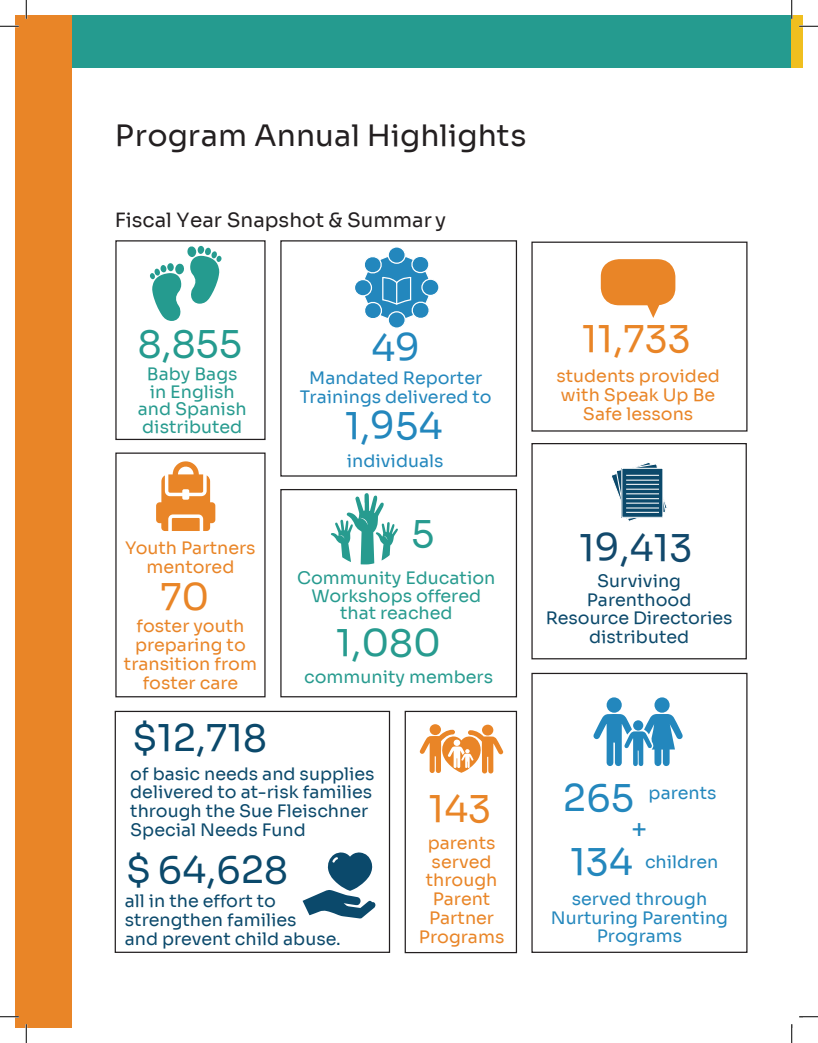
<style>
.page{position:relative;width:818px;height:1043px;background:#fff}
.page>*{position:absolute;margin:0;border:0;box-sizing:border-box;transform-origin:0 0}
.t1{font:37.5px "Sora";color:#0b496b}
.t2{font:37.5px "Sora";color:#e98527}
.t3{font:37.5px/77.6px "Sora";color:#2387bd;text-align:center}
.t4{font:37.5px "Sora";color:#279b8f}
.t5{font:37.5px "Sora";color:#259b8f}
.t6{font:37.5px "Sora";color:#12496c}
.t7{font:30px "Sora";color:#231f20}
.t8{font:27.5px "Sora";color:#2387bd}
.t9{font:20px "Sora";color:#231f20}
.t10{font:17.5px/18.8px "Sora";color:#0b496b}
.t11{font:17.5px/18.8px "Sora";color:#e98527;text-align:center}
.t12{font:17.5px/18.8px "Sora";color:#2387bd;text-align:center}
.t13{font:17.5px/17.5px "Sora";color:#279b8f;text-align:center}
.s1{font-size:37.5px}
</style>
<div class="page">
<div style="left:71px;top:15px;width:720px;height:53px;background:#259b8f"></div>
<div style="left:15px;top:15px;width:56px;height:1013px;background:#e98527"></div>
<div style="left:791px;top:15px;width:11px;height:53px;background:#f0bf1f"></div>
<svg style="left:600px;top:259px;width:75px;height:59px"></svg>
<svg style="left:331px;top:493px;width:67px;height:71px"></svg>
<svg style="left:302px;top:852px;width:73px;height:66px"></svg>
<svg style="left:150px;top:246px;width:71px;height:75px"></svg>
<svg style="left:593px;top:714px;width:90px;height:52px"></svg>
<div style="left:654px;top:697px;width:15px;height:15px;background:#2387bd;border-radius:50%"></div>
<div style="left:606px;top:697px;width:15px;height:15px;background:#2387bd;border-radius:50%"></div>
<div style="left:633px;top:720px;width:10px;height:10px;background:#2387bd;border-radius:50%"></div>
<div style="left:115px;top:240px;width:150px;height:200px;border:1px solid #231f20"></div>
<svg style="left:388px;top:247px;width:17px;height:16px"></svg>
<div style="left:387px;top:246px;width:19px;height:18px;border:1px solid #fff;border-radius:50%"></div>
<svg style="left:388px;top:312px;width:17px;height:16px"></svg>
<div style="left:387px;top:311px;width:19px;height:18px;border:1px solid #fff;border-radius:50%"></div>
<svg style="left:354px;top:279px;width:17px;height:17px"></svg>
<div style="left:354px;top:279px;width:18px;height:17px;border:1px solid #fff;border-radius:50%"></div>
<svg style="left:422px;top:279px;width:17px;height:16px"></svg>
<div style="left:421px;top:278px;width:18px;height:18px;border:1px solid #fff;border-radius:50%"></div>
<svg style="left:362px;top:254px;width:70px;height:67px"></svg>
<svg style="left:611px;top:462px;width:56px;height:60px"></svg>
<svg style="left:623px;top:470px;width:38px;height:46px"></svg>
<div style="left:621px;top:468px;width:42px;height:50px;border:1px solid #fff"></div>
<hr style="left:626px;top:475px;width:33px;height:1px;background:#fff">
<hr style="left:626px;top:484px;width:33px;height:1px;background:#fff">
<hr style="left:626px;top:493px;width:33px;height:1px;background:#fff">
<hr style="left:626px;top:502px;width:33px;height:1px;background:#fff">
<hr style="left:626px;top:479px;width:33px;height:1px;background:#fff">
<hr style="left:626px;top:488px;width:33px;height:1px;background:#fff">
<hr style="left:626px;top:498px;width:33px;height:1px;background:#fff">
<hr style="left:626px;top:507px;width:33px;height:1px;background:#fff">
<hr style="left:626px;top:512px;width:33px;height:1px;background:#fff">
<div style="left:531px;top:443px;width:215px;height:216px;border:1px solid #231f20"></div>
<div style="left:404px;top:710px;width:113px;height:243px;border:1px solid #231f20"></div>
<div style="left:482px;top:724px;width:11px;height:11px;background:#e98527;border-radius:50%"></div>
<div style="left:429px;top:724px;width:12px;height:11px;background:#e98527;border-radius:50%"></div>
<svg style="left:420px;top:729px;width:83px;height:44px"></svg>
<div style="left:115px;top:452px;width:150px;height:245px;border:1px solid #231f20"></div>
<div style="left:280px;top:489px;width:237px;height:208px;border:1px solid #231f20"></div>
<svg style="left:156px;top:461px;width:59px;height:70px"></svg>
<div style="left:280px;top:240px;width:237px;height:236px;border:1px solid #231f20"></div>
<div style="left:115px;top:710px;width:275px;height:242px;border:1px solid #231f20"></div>
<svg style="left:0;top:25px;width:19px;height:2px"></svg>
<svg style="left:799px;top:25px;width:19px;height:2px"></svg>
<svg style="left:0;top:1016px;width:19px;height:1px"></svg>
<svg style="left:799px;top:1016px;width:19px;height:1px"></svg>
<svg style="left:25px;top:0;width:2px;height:19px"></svg>
<svg style="left:25px;top:1024px;width:2px;height:18px"></svg>
<svg style="left:790px;top:0;width:2px;height:19px"></svg>
<svg style="left:791px;top:1024px;width:1px;height:18px"></svg>
<h2 class="t7" style="left:108px;top:110px;width:420px">Program Annual Highlight s</h2>
<h2 class="t7" style="left:115px;top:110px;width:420px">Program Annual Highlight s</h2>
<p class="t9" style="left:108px;top:203px;width:333px">Fiscal Year Snapshot &amp; Summar y</p>
<p class="t9" style="left:115px;top:203px;width:333px">Fiscal Year Snapshot &amp; Summar y</p>
<h1 class="t5" style="left:132px;top:313px;width:106px">8,855</h1>
<p class="t13" style="left:132px;top:363px;width:110px">Baby Bags in English and Spanish distributed</p>
<h1 class="t5" style="left:138px;top:313px;width:106px">8,855</h1>
<p class="t13" style="left:138px;top:363px;width:110px">Baby Bags in English and Spanish distributed</p>
<p class="t11" style="left:125px;top:537px;width:132px">Youth Partners mentored</p>
<p class="t11" style="left:119px;top:537px;width:132px">Youth Partners mentored</p>
<h1 class="t2" style="left:154px;top:565px;width:51px">70</h1>
<h1 class="t2" style="left:160px;top:565px;width:51px">70</h1>
<p class="t11" style="left:118px;top:615px;width:134px">foster youth preparing to transition from foster care</p>
<p class="t11" style="left:124px;top:615px;width:134px">foster youth preparing to transition from foster care</p>
<h1 class="t3" style="left:338px;top:305px;width:99px">49<br>1,954</h1>
<h1 class="t3" style="left:345px;top:305px;width:99px">49<br>1,954</h1>
<p class="t12" style="left:293px;top:367px;width:193px">Mandated Reporter<br>Trainings delivered to</p>
<p class="t12" style="left:300px;top:367px;width:193px">Mandated Reporter<br>Trainings delivered to</p>
<p class="t12" style="left:340px;top:450px;width:98px">individuals</p>
<p class="t12" style="left:347px;top:450px;width:98px">individuals</p>
<h1 class="t4" style="left:405px;top:503px;width:25px">5</h1>
<h1 class="t4" style="left:411px;top:503px;width:25px">5</h1>
<p class="t13" style="left:291px;top:567px;width:200px">Community Education<br>Workshops offered that reached</p>
<p class="t13" style="left:297px;top:567px;width:200px">Community Education<br>Workshops o fered that reached</p>
<h1 class="t4" style="left:329px;top:612px;width:107px">1,080</h1>
<h1 class="t4" style="left:336px;top:612px;width:107px">1,080</h1>
<p class="t13" style="left:298px;top:666px;width:190px">community members</p>
<p class="t13" style="left:304px;top:666px;width:190px">community members</p>
<h1 class="t1" style="left:126px;top:707px;width:136px">$12,718</h1>
<p class="t10" style="left:124px;top:762px;width:246px">of basic needs and supplies delivered to at-risk families through the Sue Fleischner<br>Special Needs Fund</p>
<h1 class="t1" style="left:133px;top:707px;width:136px">$12,718</h1>
<p class="t10" style="left:130px;top:762px;width:246px">of basic needs and supplies delivered to at-risk families through the Sue Fleischner<br>Special Needs Fund</p>
<h1 class="t1" style="left:120px;top:838px;width:163px">$ 64,628</h1>
<p class="t10" style="left:119px;top:890px;width:217px">all in the effort to strengthen families<br>and prevent child abuse.</p>
<h1 class="t1" style="left:127px;top:838px;width:163px">$ 64,628</h1>
<p class="t10" style="left:125px;top:890px;width:217px">a l in the e fort to strengthen families<br>and prevent child abuse.</p>
<h1 class="t2" style="left:422px;top:777px;width:64px">143</h1>
<p class="t11" style="left:412px;top:831px;width:87px">parents served through<br>Parent<br>Partner<br>Programs</p>
<h1 class="t2" style="left:428px;top:777px;width:64px">143</h1>
<p class="t11" style="left:419px;top:831px;width:87px">parents served through<br>Parent<br>Partner<br>Programs</p>
<h1 class="t2" style="left:575px;top:307px;width:110px">11,733</h1>
<p class="t11" style="left:550px;top:365px;width:165px">students provided with Speak Up Be<br>Safe lessons</p>
<h1 class="t2" style="left:581px;top:307px;width:110px">11,733</h1>
<p class="t11" style="left:556px;top:365px;width:165px">students provided with Speak Up Be<br>Safe lessons</p>
<h1 class="t1" style="left:568px;top:517px;width:126px">10,558</h1>
<p class="t10" style="left:539px;top:569px;width:188px;text-align:center">Surviving<br>Parenthood<br>Resource Directories distributed</p>
<h1 class="t1" style="left:590px;top:517px;width:110px">0,558</h1>
<p class="t10" style="left:545px;top:569px;width:188px;text-align:center">Surviving<br>Parenthood<br>Resource Directories distributed</p>
<h1 class="t6" style="left:579px;top:517px;width:115px">19,413</h1>
<p class="t12" style="left:556px;top:782px;width:155px"><span class="s1">265</span> parents</p>
<p class="t12" style="left:564px;top:850px;width:150px"><span class="s1">134</span> children</p>
<p class="t12" style="left:563px;top:782px;width:155px"><span class="s1">265</span> parents</p>
<p class="t12" style="left:570px;top:850px;width:150px"><span class="s1">134</span> children</p>
<h3 class="t8" style="left:625px;top:806px;width:18px">+</h3>
<h3 class="t8" style="left:631px;top:806px;width:18px">+</h3>
<p class="t12" style="left:544px;top:887px;width:179px">served through<br>Nurturing Parenting<br>Programs</p>
<p class="t12" style="left:550px;top:887px;width:179px">served through<br>Nurturing Parenting<br>Programs</p>
</div>
